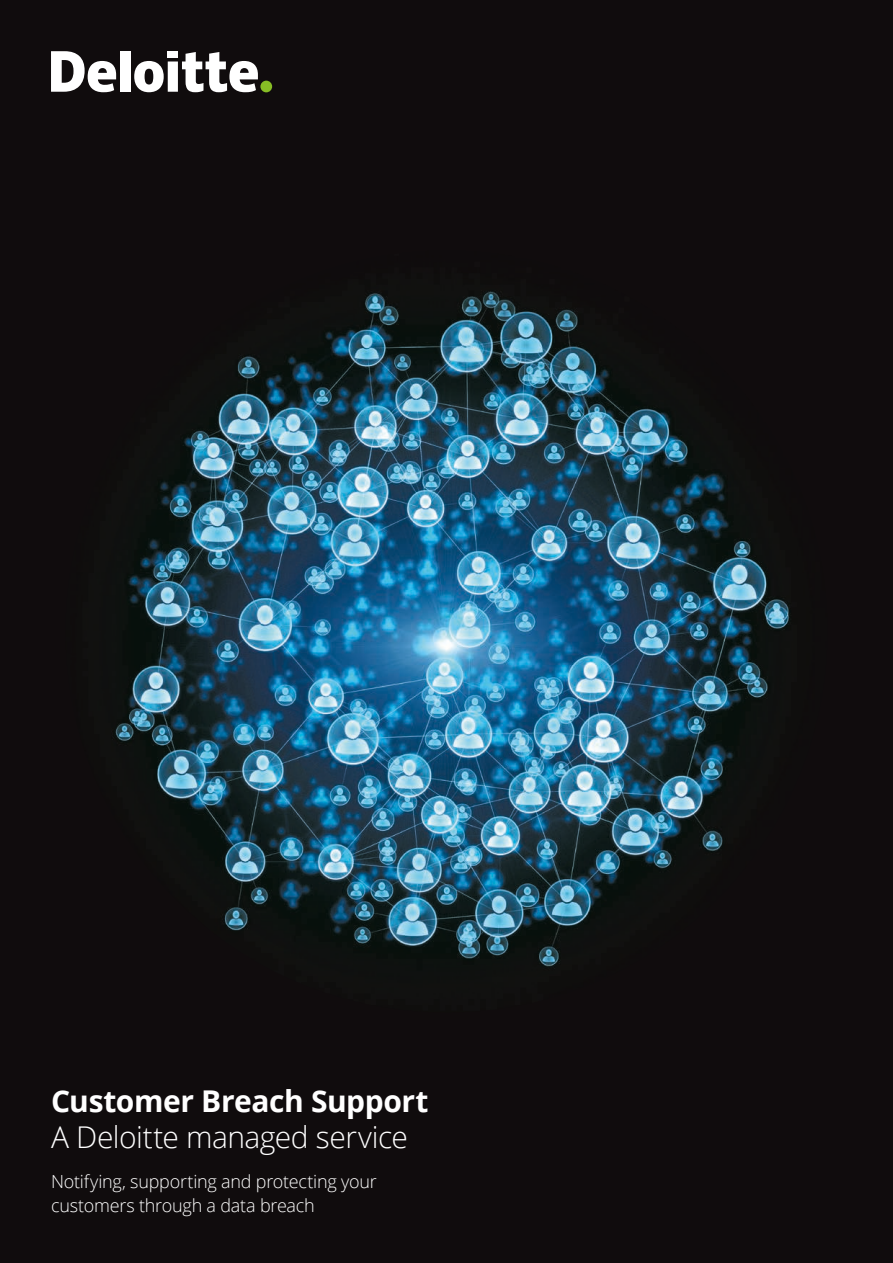
<style>
.page{position:relative;width:893px;height:1263px;background:#100c0d}
.page>*{position:absolute;margin:0;border:0;box-sizing:border-box;transform-origin:0 0}
.COVER_SUBHEAD{font:300 30px "Open Sans";letter-spacing:-.02em;color:#fff}
.COVER_TITLE{font:700 30px "Open Sans";letter-spacing:-.015em;color:#fff}
.Cover_subtitle__12_2{font:300 18px/24px "Open Sans";letter-spacing:-.015em;color:#fff}
</style>
<div class="page">
<img style="left:65px;top:250px;width:762px;height:762px;border-radius:381px">
<div style="left:260px;top:81px;width:12px;height:11px;background:#87bd25;border-radius:50%"></div>
<div style="left:120px;top:51px;width:10px;height:41px;background:#fff"></div>
<div style="left:168px;top:51px;width:10px;height:7px;background:#fff"></div>
<svg style="left:134px;top:52px;width:124px;height:40px"></svg>
<svg style="left:51px;top:51px;width:65px;height:41px"></svg>
<p class="COVER_TITLE" style="left:51px;top:1079px;width:379px">Customer Breach Support</p>
<p class="COVER_SUBHEAD" style="left:51px;top:1116px;width:358px">A Deloitte managed service</p>
<p class="Cover_subtitle__12_2" style="left:51px;top:1169px;width:327px">Notifying, supporting and protecting your customers through a data breach</p>
</div>
